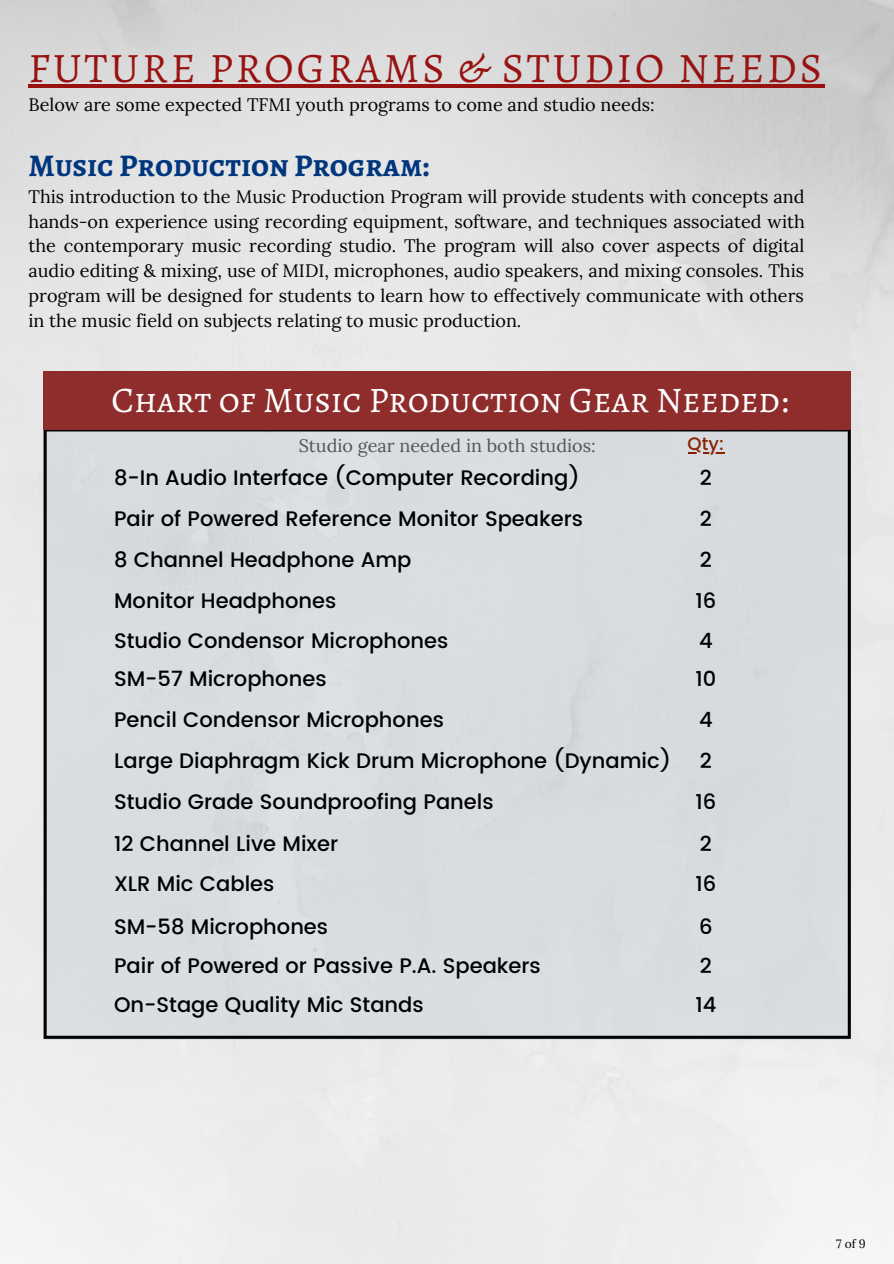
<style>
.page{position:relative;width:894px;height:1264px;background:#fff}
.page>*{position:absolute;margin:0;border:0;box-sizing:border-box;transform-origin:0 0}
.t1{font:42px "Alegreya SC";letter-spacing:.07em;color:#991212}
.t2{font:36px "Alegreya SC";color:#fff}
.t3{font:700 31.5px "Alegreya SC";color:#00367d}
.t4{font:500 21px "Poppins";color:#000}
.t5{font:18px/24.8px "Lora";color:#000;text-align:justify}
.t6{font:18px "Lora";color:#545454}
.t7{font:500 18px "Poppins";color:#892100}
.t8{font:12px "Lora";color:#000}
</style>
<div class="page">
<img style="left:0;top:0;width:893px;height:1263px">
<hr style="left:29px;top:85px;width:795px;height:3px;background:#991212">
<div style="left:44px;top:429px;width:806px;height:609px;background:#d9dde1"></div>
<div style="left:44px;top:371px;width:806px;height:58px;background:#8f2c2c"></div>
<hr style="left:687px;top:452px;width:37px;height:2px;background:#892100">
<p class="t1" style="left:29px;top:40px;width:794px">FUTURE PROGRAMS &amp; STUDIO NEEDS</p>
<p class="t5" style="left:29px;top:92px;width:627px">Below are some expected TFMI youth programs to come and studio needs:</p>
<p class="t3" style="left:29px;top:144px;width:403px">Music Production Program:</p>
<p class="t5" style="left:29px;top:184px;width:777px">This introduction to the Music Production Program will provide students with concepts and hands-on experience using recording equipment, software, and techniques associated with the contemporary music recording studio. The program will also cover aspects of digital audio editing &amp; mixing, use of MIDI, microphones, audio speakers, and mixing consoles. This program will be designed for students to learn how to effectively communicate with others in the music field on subjects relating to music production.</p>
<p class="t2" style="left:111px;top:376px;width:678px">Chart of Music Production Gear Needed:</p>
<p class="t6" style="left:298px;top:433px;width:298px">Studio gear needed in both studios:</p>
<p class="t7" style="left:687px;top:433px;width:38px">Qty:</p>
<p class="t4" style="left:114px;top:465px;width:467px">8-In Audio Interface (Computer Recording)</p>
<p class="t4" style="left:699px;top:465px;width:14px">2</p>
<p class="t4" style="left:114px;top:506px;width:470px">Pair of Powered Reference Monitor Speakers</p>
<p class="t4" style="left:699px;top:506px;width:14px">2</p>
<p class="t4" style="left:114px;top:547px;width:299px">8 Channel Headphone Amp</p>
<p class="t4" style="left:699px;top:547px;width:14px">2</p>
<p class="t4" style="left:114px;top:588px;width:224px">Monitor Headphones</p>
<p class="t4" style="left:695px;top:588px;width:22px">16</p>
<p class="t4" style="left:114px;top:628px;width:336px">Studio Condensor Microphones</p>
<p class="t4" style="left:699px;top:628px;width:15px">4</p>
<p class="t4" style="left:114px;top:667px;width:214px">SM-57 Microphones</p>
<p class="t4" style="left:695px;top:667px;width:22px">10</p>
<p class="t4" style="left:114px;top:708px;width:331px">Pencil Condensor Microphones</p>
<p class="t4" style="left:699px;top:708px;width:15px">4</p>
<p class="t4" style="left:114px;top:749px;width:558px">Large Diaphragm Kick Drum Microphone (Dynamic)</p>
<p class="t4" style="left:699px;top:749px;width:14px">2</p>
<p class="t4" style="left:114px;top:790px;width:381px">Studio Grade Soundproofing Panels</p>
<p class="t4" style="left:695px;top:790px;width:22px">16</p>
<p class="t4" style="left:114px;top:831px;width:225px">12 Channel Live Mixer</p>
<p class="t4" style="left:699px;top:831px;width:14px">2</p>
<p class="t4" style="left:114px;top:872px;width:162px">XLR Mic Cables</p>
<p class="t4" style="left:695px;top:872px;width:22px">16</p>
<p class="t4" style="left:114px;top:914px;width:215px">SM-58 Microphones</p>
<p class="t4" style="left:699px;top:914px;width:15px">6</p>
<p class="t4" style="left:114px;top:953px;width:428px">Pair of Powered or Passive P.A. Speakers</p>
<p class="t4" style="left:699px;top:953px;width:14px">2</p>
<p class="t4" style="left:114px;top:992px;width:311px">On-Stage Quality Mic Stands</p>
<p class="t4" style="left:695px;top:992px;width:22px">14</p>
<p class="t8" style="left:835px;top:1235px;width:31px">7of9</p>
</div>
